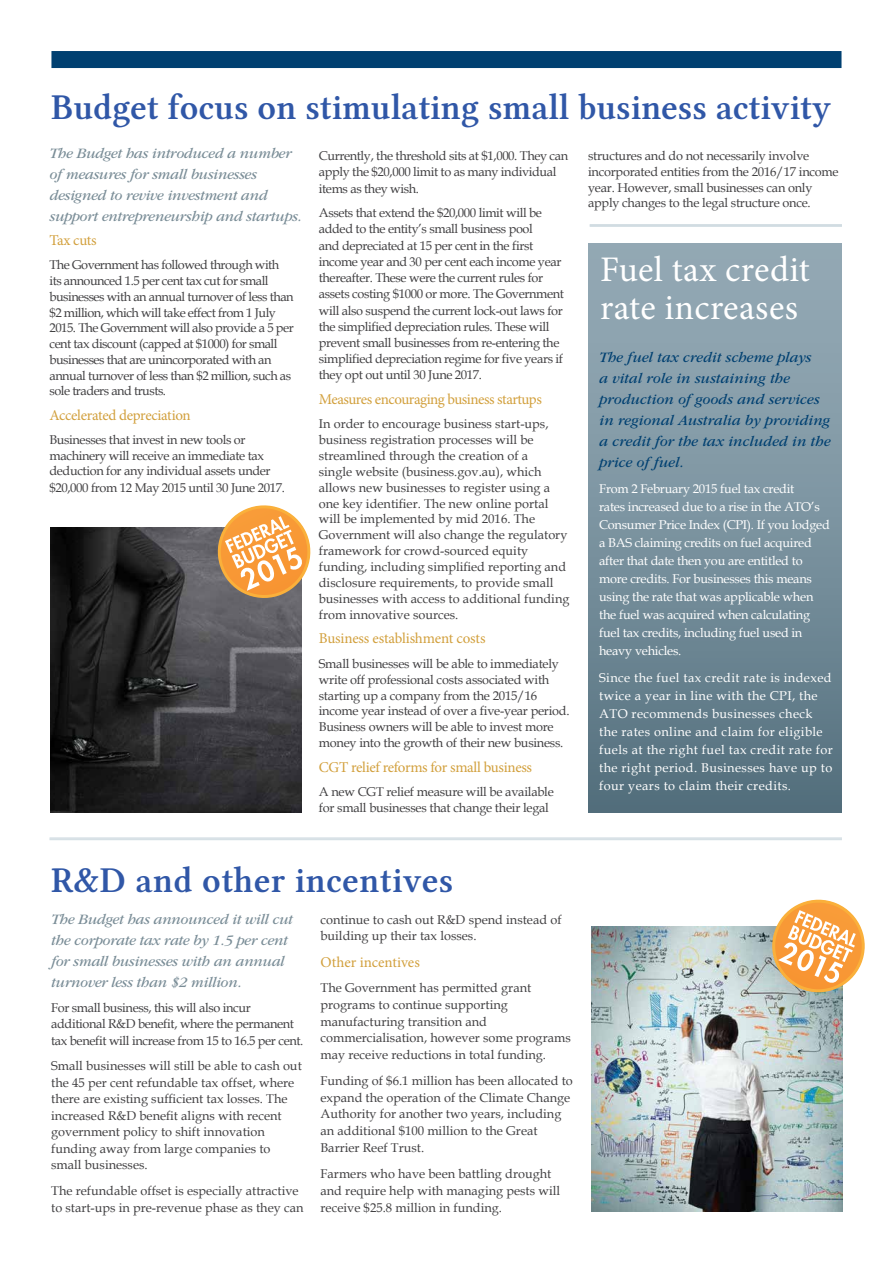
<style>
.page{position:relative;width:893px;height:1263px;background:#fff}
.page>*{position:absolute;margin:0;border:0;box-sizing:border-box;transform-origin:0 0}
.t1{font:36px "Lin Libertine Z";color:#3057a7}
.t2{font:36px/37.5px "Minion Pro";letter-spacing:.01em;color:#fff}
.t3{font:italic 15px/21px "ITC Garamond Std";letter-spacing:-.02em;color:#7a8d97}
.t4{font:italic 15px/21px "ITC Garamond Std";color:#004071}
.t5{font:15px "Minion Pro";letter-spacing:-.02em;color:#d2a03d}
.t6{font:15px "Minion Pro";color:#d2a03d}
.t7{font:12.75px/15.9px "Book Antiqua";color:#414042}
.t8{font:12.75px/16.2px "Book Antiqua";letter-spacing:-.02em;color:#414042}
.t9{font:12.75px/15.8px "Book Antiqua";letter-spacing:-.04em;color:#414042}
.t10{font:12.75px/18px "Book Antiqua";letter-spacing:-.02em;color:#fff}
.t11{font:12.75px/18px "Book Antiqua";letter-spacing:.03em;color:#fff}
</style>
<div class="page">
<hr style="left:50px;top:838px;width:792px;height:1px;background:#d1dce2">
<hr style="left:50px;top:839px;width:792px;height:1px;background:#d1dce2">
<hr style="left:590px;top:224px;width:252px;height:1px;background:#d1dce2">
<hr style="left:590px;top:225px;width:252px;height:1px;background:#d1dce2">
<hr style="left:590px;top:226px;width:252px;height:1px;background:#d1dce2">
<div style="left:60px;top:51px;width:773px;height:17px;background:#004071"></div>
<img style="left:591px;top:926px;width:251px;height:285px">
<img style="left:51px;top:528px;width:251px;height:284px">
<div style="left:588px;top:244px;width:253px;height:568px;background:linear-gradient(to bottom,#9aaeba,#577280)"></div>
<svg style="left:209px;top:505px;width:102px;height:102px"></svg>
<svg style="left:768px;top:899px;width:97px;height:98px"></svg>
<h1 class="t1" style="left:51px;top:87px;width:782px">Budget focus on stimulating small business activity</h1>
<p class="t3" style="left:50px;top:143px;width:254px">The Budget has introduced a number of measures for small businesses designed to revive investment and support entrepreneurship and startups.</p>
<p class="t5" style="left:50px;top:230px;width:49px">Tax cuts</p>
<p class="t9" style="left:50px;top:257px;width:246px">The Government has followed through with its announced 1.5 per cent tax cut for small businesses with an annual turnover of less than $2 million, which will take effect from 1 July 2015. The Government will also provide a 5 per cent tax discount (capped at $1000) for small businesses that are unincorporated with an annual turnover of less than $2 million, such as sole traders and trusts.</p>
<p class="t5" style="left:50px;top:405px;width:143px">Accelerated depreciation</p>
<p class="t8" style="left:50px;top:431px;width:237px">Businesses that invest in new tools or machinery will receive an immediate tax deduction for any individual assets under $20,000 from 12 May 2015 until 30 June 2017.</p>
<p class="t8" style="left:319px;top:147px;width:251px">Currently, the threshold sits at $1,000. They can apply the $20,000 limit to as many individual items as they wish.</p>
<p class="t8" style="left:319px;top:205px;width:247px">Assets that extend the $20,000 limit will be added to the entity’s small business pool<br>and depreciated at 15 per cent in the first income year and 30 per cent each income year thereafter. These were the current rules for assets costing $1000 or more. The Government will also suspend the current lock-out laws for the simplified depreciation rules. These will prevent small businesses from re‑entering the simplified depreciation regime for five years if they opt out until 30 June 2017.</p>
<p class="t5" style="left:319px;top:389px;width:224px">Measures encouraging business startups</p>
<p class="t7" style="left:319px;top:415px;width:252px">In order to encourage business start-ups, business registration processes will be streamlined through the creation of a<br>single website (business.gov.au), which allows new businesses to register using a one key identifier. The new online portal will be implemented by mid 2016. The Government will also change the regulatory framework for crowd-sourced equity funding, including simplified reporting and disclosure requirements, to provide small businesses with access to additional funding from innovative sources.</p>
<p class="t5" style="left:319px;top:628px;width:168px">Business establishment costs</p>
<p class="t8" style="left:319px;top:655px;width:252px">Small businesses will be able to immediately write off professional costs associated with starting up a company from the 2015/16 income year instead of over a five-year period.<br>Business owners will be able to invest more money into the growth of their new business.</p>
<p class="t5" style="left:319px;top:757px;width:215px">CGT relief reforms for small business</p>
<p class="t8" style="left:319px;top:783px;width:236px">A new CGT relief measure will be available for small businesses that change their legal</p>
<p class="t8" style="left:588px;top:148px;width:252px;line-height:15.8px">structures and do not necessarily involve incorporated entities from the 2016/17 income year. However, small businesses can only apply changes to the legal structure once.</p>
<h1 class="t2" style="left:600px;top:251px;width:211px">Fuel tax credit rate increases</h1>
<p class="t4" style="left:599px;top:346px;width:233px">The fuel tax credit scheme plays<br>a vital role in sustaining the production of goods and services in regional Australia by providing a credit for the tax included in the price of fuel.</p>
<p class="t10" style="left:599px;top:479px;width:232px">From 2 February 2015 fuel tax credit<br>rates increased due to a rise in the ATO’s Consumer Price Index (CPI). If you lodged a BAS claiming credits on fuel acquired after that date then you are entitled to more credits. For businesses this means using the rate that was applicable when the fuel was acquired when calculating fuel tax credits, including fuel used in heavy vehicles.</p>
<p class="t11" style="left:599px;top:668px;width:235px">Since the fuel tax credit rate is indexed twice a year in line with the CPI, the ATO recommends businesses check the rates online and claim for eligible fuels at the right fuel tax credit rate for the right period. Businesses have up to four years to claim their credits.</p>
<h1 class="t1" style="left:51px;top:859px;width:404px">R&amp;D and other incentives</h1>
<p class="t3" style="left:51px;top:908px;width:243px">The Budget has announced it will cut the corporate tax rate by 1.5 per cent for small businesses with an annual turnover less than $2 million.</p>
<p class="t8" style="left:51px;top:999px;width:254px">For small business, this will also incur additional R&amp;D benefit, where the permanent tax benefit will increase from 15 to 16.5 per cent.</p>
<p class="t7" style="left:51px;top:1057px;width:252px;line-height:16.5px">Small businesses will still be able to cash out the 45 per cent refundable tax offset, where there are existing sufficient tax losses. The increased R&amp;D benefit aligns with recent government policy to shift innovation funding away from large companies to small businesses.</p>
<p class="t7" style="left:51px;top:1182px;width:254px;line-height:16.5px">The refundable offset is especially attractive to start-ups in pre-revenue phase as they can</p>
<p class="t7" style="left:320px;top:910px;width:243px;line-height:16.8px">continue to cash out R&amp;D spend instead of building up their tax losses.</p>
<p class="t6" style="left:320px;top:952px;width:101px">Other incentives</p>
<p class="t7" style="left:320px;top:979px;width:252px;line-height:16.8px">The Government has permitted grant programs to continue supporting manufacturing transition and commercialisation, however some programs may receive reductions in total funding.</p>
<p class="t7" style="left:320px;top:1072px;width:254px;line-height:16.6px">Funding of $6.1 million has been allocated to expand the operation of the Climate Change Authority for another two years, including an additional $100 million to the Great Barrier Reef Trust.</p>
<p class="t7" style="left:320px;top:1165px;width:241px;line-height:17px">Farmers who have been battling drought and require help with managing pests will receive $25.8 million in funding.</p>
</div>
